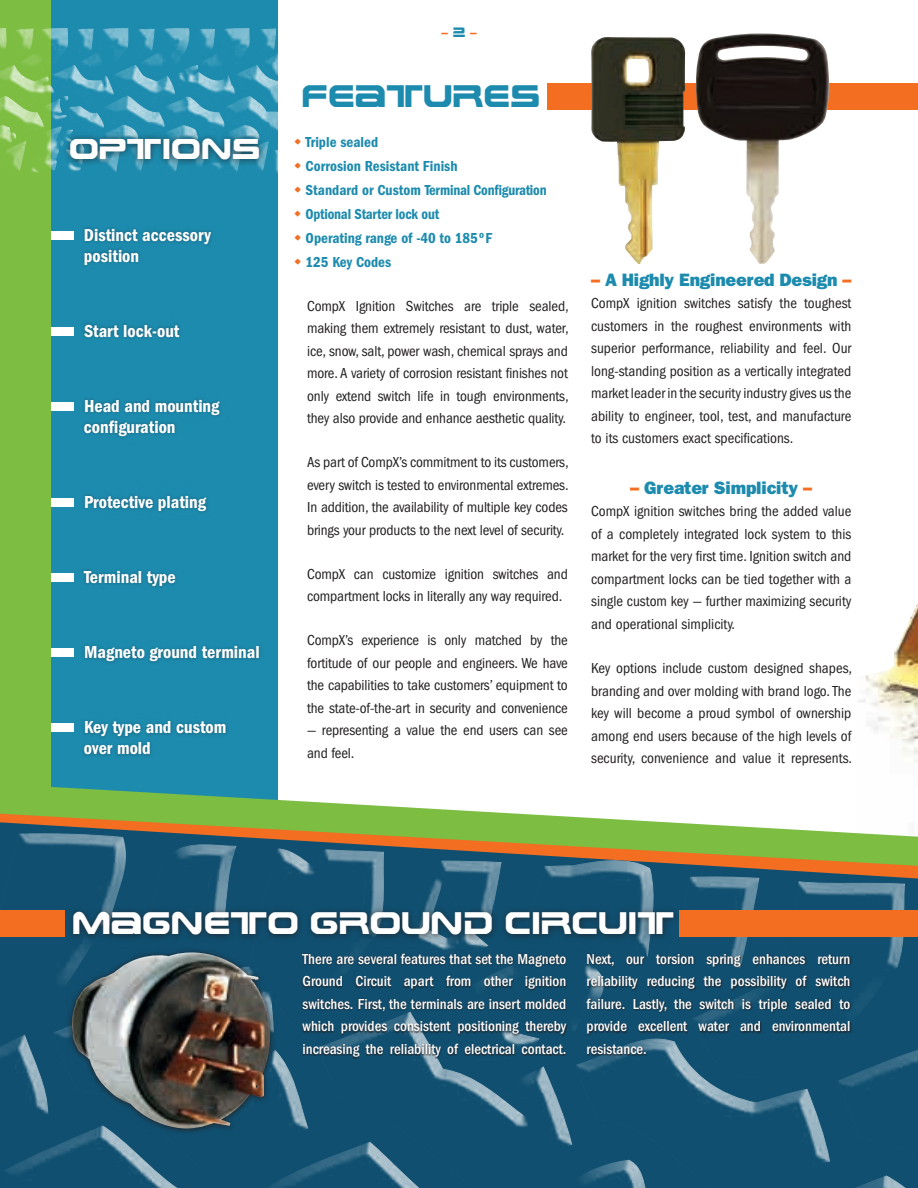
<style>
.page{position:relative;width:918px;height:1188px;background:#fff}
.page>*{position:absolute;margin:0;border:0;box-sizing:border-box;transform-origin:0 0}
.ad_body_-_small_-_he{font:30.9px "Earth Normal";color:#fff}
.ad_body_-_small_-_he-2{font:30.9px "Earth Normal";color:#1c8bae}
.ad_body_-_small_-_he-3{font:28.5px "Earth Normal";color:#fff}
.ad_body_-_small_-_he-4{font:600 condensed 18px "Franklin Gothic";color:#fff}
.ad_body_-_small_-_he-5{font:800 18px "Franklin Gothic";letter-spacing:-.015em;color:#1c8bae}
.ad_body_-_small_-_he-6{font:condensed 15px/22.5px "Franklin Gothic";letter-spacing:-.01em;color:#231f20;text-align:justify}
.ad_body_-_small_-_he-7{font:500 condensed 15px/22.5px "Franklin Gothic";color:#fff;text-align:justify}
.ad_body_-_small_-_he-8{font:600 condensed 15px "Franklin Gothic";color:#1c8bae}
.ad_body_-_small_-_he-9{font:600 13.5px "Franklin Gothic";color:#f36e21}
.s1{font-family:"Earth Normal";font-weight:400;color:#1c8bae}
.s2{color:#f36e21}
</style>
<div class="page">
<img style="left:857px;top:605px;width:60px;height:158px">
<div style="left:51px;top:0;width:227px;height:837px;background:#1c8bae"></div>
<div style="left:0;top:232px;width:74px;height:8px;background:#fff"></div>
<div style="left:0;top:327px;width:74px;height:8px;background:#fff"></div>
<div style="left:0;top:403px;width:74px;height:8px;background:#fff"></div>
<div style="left:0;top:498px;width:74px;height:8px;background:#fff"></div>
<div style="left:0;top:573px;width:74px;height:8px;background:#fff"></div>
<div style="left:0;top:648px;width:74px;height:8px;background:#fff"></div>
<div style="left:0;top:723px;width:74px;height:8px;background:#fff"></div>
<div style="left:0;top:0;width:51px;height:830px;background:#7cbd42"></div>
<svg style="left:0;top:28px;width:278px;height:145px"></svg>
<svg style="left:0;top:787px;width:522px;height:27px;fill:#7cbd42"></svg>
<svg style="left:0;top:819px;width:917px;height:369px;fill:#104f70"></svg>
<img style="left:917px;top:603px;width:1px;height:160px">
<svg style="left:917px;top:836px;width:1px;height:352px"></svg>
<div style="left:547px;top:83px;width:56px;height:27px;background:#f36e21"></div>
<div style="left:659px;top:83px;width:56px;height:27px;background:#f36e21"></div>
<div style="left:820px;top:83px;width:98px;height:27px;background:#f36e21"></div>
<div style="left:80px;top:225px;width:223px;height:555px;background:#231f20;opacity:.4"></div>
<div style="left:63px;top:132px;width:263px;height:58px;background:#231f20;opacity:.7"></div>
<div style="left:0;top:910px;width:65px;height:27px;background:#f36e21"></div>
<svg style="left:302px;top:952px;width:583px;height:134px;fill:#104f70"></svg>
<div style="left:66px;top:946px;width:216px;height:194px;background:#231f20;opacity:.9"></div>
<img style="left:72px;top:966px;width:198px;height:163px">
<div style="left:680px;top:910px;width:238px;height:27px;background:#f36e21"></div>
<div style="left:66px;top:905px;width:679px;height:61px;background:#231f20;opacity:.7"></div>
<img style="left:696px;top:33px;width:133px;height:231px">
<img style="left:591px;top:37px;width:94px;height:227px">
<svg style="left:295px;top:138px;width:6px;height:7px"></svg>
<svg style="left:295px;top:162px;width:6px;height:7px"></svg>
<svg style="left:295px;top:186px;width:6px;height:4px"></svg>
<svg style="left:295px;top:234px;width:6px;height:7px"></svg>
<svg style="left:295px;top:258px;width:6px;height:7px"></svg>
<p class="ad_body_-_small_-_he-9" style="left:441px;top:25px;width:37px">– <span class="s1">2</span> –</p>
<p class="ad_body_-_small_-_he-3" style="left:69px;top:129px;width:193px">OPTIONS</p>
<p class="ad_body_-_small_-_he-4" style="left:84px;top:224px;width:128px">Distinct accessory</p>
<p class="ad_body_-_small_-_he-4" style="left:84px;top:245px;width:57px">position</p>
<p class="ad_body_-_small_-_he-4" style="left:84px;top:320px;width:97px">Start lock-out</p>
<p class="ad_body_-_small_-_he-4" style="left:84px;top:395px;width:137px">Head and mounting</p>
<p class="ad_body_-_small_-_he-4" style="left:84px;top:416px;width:93px">configuration</p>
<p class="ad_body_-_small_-_he-4" style="left:84px;top:491px;width:124px">Protective plating</p>
<p class="ad_body_-_small_-_he-4" style="left:84px;top:566px;width:93px">Terminal type</p>
<p class="ad_body_-_small_-_he-4" style="left:84px;top:641px;width:177px">Magneto ground terminal</p>
<p class="ad_body_-_small_-_he-4" style="left:84px;top:716px;width:144px">Key type and custom</p>
<p class="ad_body_-_small_-_he-4" style="left:84px;top:737px;width:68px">over mold</p>
<p class="ad_body_-_small_-_he-2" style="left:302px;top:74px;width:240px">FEATURES</p>
<p class="ad_body_-_small_-_he-8" style="left:306px;top:133px;width:74px">Triple sealed</p>
<p class="ad_body_-_small_-_he-8" style="left:306px;top:157px;width:153px">Corrosion Resistant Finish</p>
<p class="ad_body_-_small_-_he-8" style="left:306px;top:181px;width:243px">Standard or Custom Terminal Configuration</p>
<p class="ad_body_-_small_-_he-8" style="left:306px;top:205px;width:135px">Optional Starter lock out</p>
<p class="ad_body_-_small_-_he-8" style="left:306px;top:229px;width:188px">Operating range of -40 to 185ºF</p>
<p class="ad_body_-_small_-_he-8" style="left:306px;top:253px;width:87px">125 Key Codes</p>
<p class="ad_body_-_small_-_he-6" style="left:307px;top:294px;width:263px">CompX Ignition Switches are triple sealed, making them extremely resistant to dust, water, ice, snow, salt, power wash, chemical sprays and more. A variety of corrosion resistant finishes not only extend switch life in tough environments, they also provide and enhance aesthetic quality.</p>
<p class="ad_body_-_small_-_he-6" style="left:307px;top:451px;width:263px">As part of CompX’s commitment to its customers, every switch is tested to environmental extremes.<br>In addition, the availability of multiple key codes brings your products to the next level of security.</p>
<p class="ad_body_-_small_-_he-6" style="left:307px;top:563px;width:262px">CompX can customize ignition switches and compartment locks in literally any way required.</p>
<p class="ad_body_-_small_-_he-6" style="left:307px;top:629px;width:262px">CompX’s experience is only matched by the fortitude of our people and engineers. We have the capabilities to take customers’ equipment to the state-of-the-art in security and convenience</p>
<p class="ad_body_-_small_-_he-6" style="left:307px;top:719px;width:262px">— representing a value the end users can see and feel.</p>
<p class="ad_body_-_small_-_he-5" style="left:591px;top:269px;width:262px"><span class="s2">–</span> A Highly Engineered Design <span class="s2">–</span></p>
<p class="ad_body_-_small_-_he-6" style="left:591px;top:292px;width:262px">CompX ignition switches satisfy the toughest customers in the roughest environments with superior performance, reliability and feel. Our long-standing position as a vertically integrated market leader in the security industry gives us the ability to engineer, tool, test, and manufacture to its customers exact specifications.</p>
<p class="ad_body_-_small_-_he-5" style="left:630px;top:477px;width:184px"><span class="s2">–</span> Greater Simplicity <span class="s2">–</span></p>
<p class="ad_body_-_small_-_he-6" style="left:591px;top:500px;width:262px">CompX ignition switches bring the added value of a completely integrated lock system to this market for the very first time. Ignition switch and compartment locks can be tied together with a single custom key — further maximizing security and operational simplicity.</p>
<p class="ad_body_-_small_-_he-6" style="left:591px;top:657px;width:263px">Key options include custom designed shapes, branding and over molding with brand logo. The key will become a proud symbol of ownership among end users because of the high levels of security, convenience and value it represents.</p>
<p class="ad_body_-_small_-_he" style="left:72px;top:901px;width:604px">MAGNETO GROUND CIRCUIT</p>
<p class="ad_body_-_small_-_he-7" style="left:303px;top:948px;width:265px">There are several features that set the Magneto Ground Circuit apart from other ignition switches. First, the terminals are insert molded which provides consistent positioning thereby increasing the reliability of electrical contact.</p>
<p class="ad_body_-_small_-_he-7" style="left:587px;top:948px;width:265px">Next, our torsion spring enhances return reliability reducing the possibility of switch failure. Lastly, the switch is triple sealed to provide excellent water and environmental resistance.</p>
</div>
